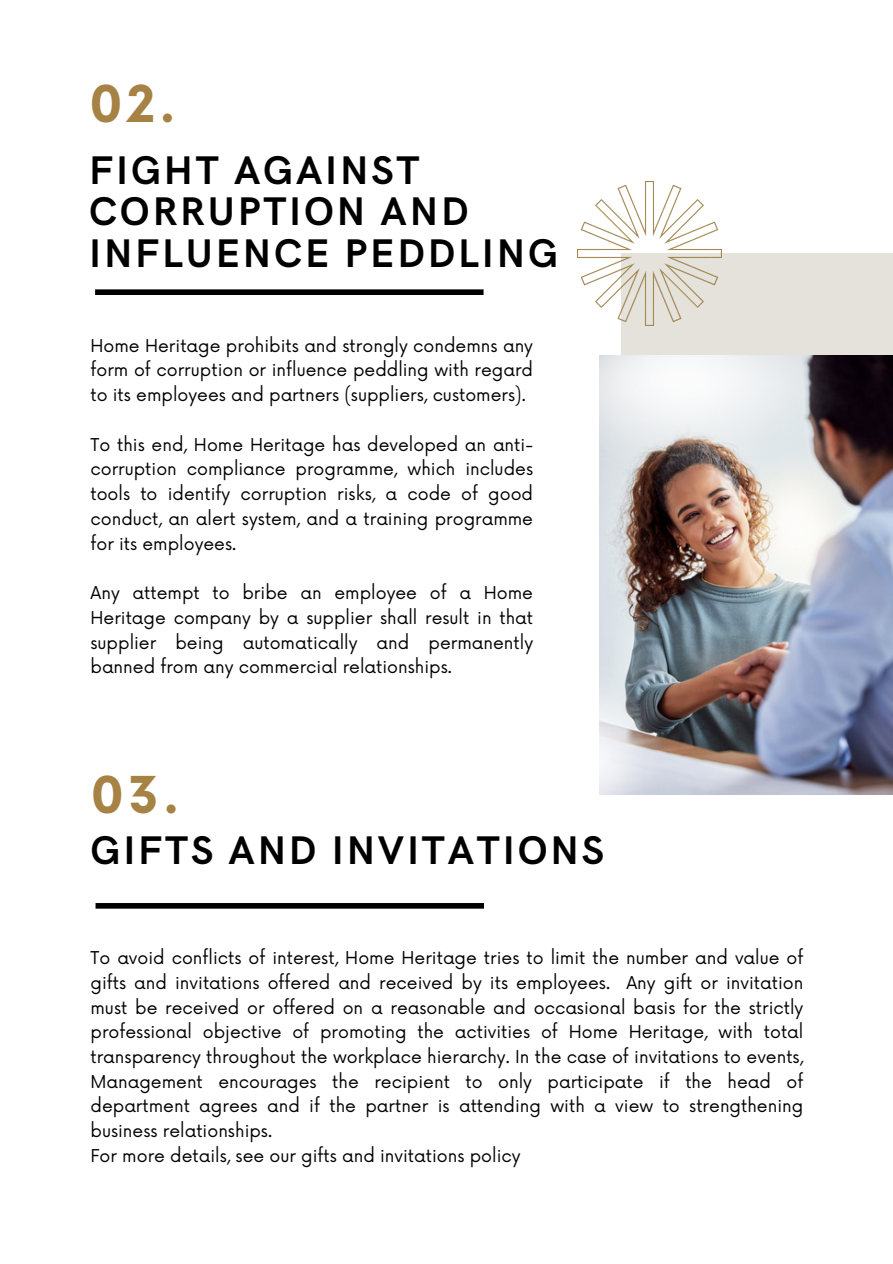
<style>
.page{position:relative;width:893px;height:1264px;background:#fff}
.page>*{position:absolute;margin:0;border:0;box-sizing:border-box;transform-origin:0 0}
.t1{font:700 49.5px "Now";color:#a68245}
.t2{font:700 40.05px/41.5px "HK Grotesk";letter-spacing:.07em;color:#000}
.t3{font:17.25px/24.8px "Now";color:#000;text-align:justify}
</style>
<div class="page">
<div style="left:621px;top:253px;width:271px;height:516px;background:#e4e2da"></div>
<div style="left:95px;top:289px;width:388px;height:6px;background:#000"></div>
<div style="left:95px;top:903px;width:389px;height:5px;background:#000"></div>
<img style="left:577px;top:181px;width:144px;height:144px">
<img style="left:599px;top:355px;width:293px;height:439px">
<p class="t1" style="left:89px;top:78px;width:88px">02.</p>
<p class="t2" style="left:89px;top:151px;width:470px">FIGHT AGAINST<br>CORRUPTION AND<br>INFLUENCE PEDDLING</p>
<p class="t3" style="left:90px;top:334px;width:444px">Home Heritage prohibits and strongly condemns any form of corruption or influence peddling with regard to its employees and partners (suppliers, customers).</p>
<p class="t3" style="left:90px;top:433px;width:444px">To this end, Home Heritage has developed an anti&shy;corruption compliance programme, which includes tools to identify corruption risks, a code of good conduct, an alert system, and a training programme for its employees.</p>
<p class="t3" style="left:90px;top:581px;width:444px">Any attempt to bribe an employee of a Home Heritage company by a supplier shall result in that supplier being automatically and permanently banned from any commercial relationships.</p>
<p class="t1" style="left:90px;top:768px;width:90px">03.</p>
<p class="t2" style="left:90px;top:831px;width:515px">GIFTS AND INVITATIONS</p>
<p class="t3" style="left:90px;top:946px;width:714px">To avoid conflicts of interest, Home Heritage tries to limit the number and value of gifts and invitations offered and received by its employees. Any gift or invitation must be received or offered on a reasonable and occasional basis for the strictly professional objective of promoting the activities of Home Heritage, with total transparency throughout the workplace hierarchy. In the case of invitations to events, Management encourages the recipient to only participate if the head of department agrees and if the partner is attending with a view to strengthening business relationships.</p>
<p class="t3" style="left:90px;top:1144px;width:431px">For more details, see our gifts and invitations policy</p>
</div>
